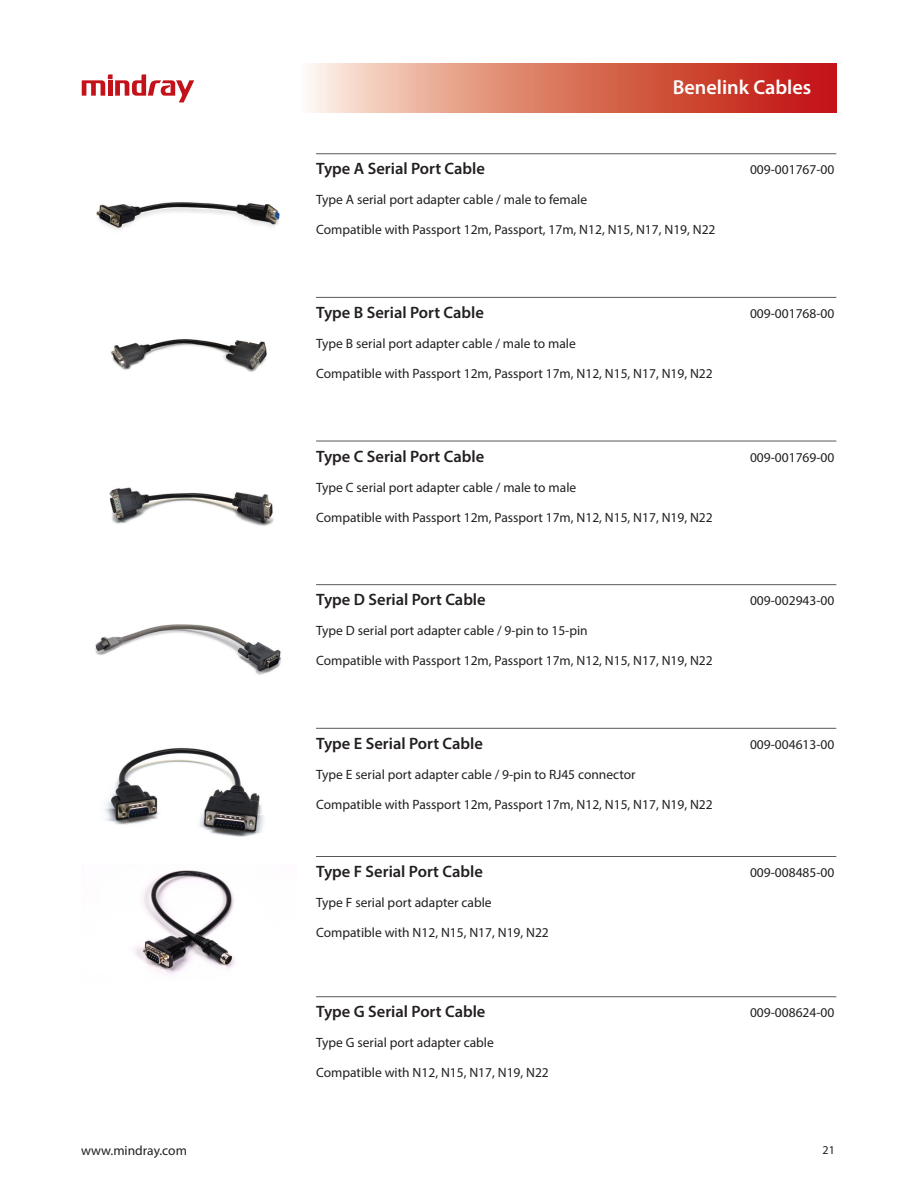
<style>
.page{position:relative;width:918px;height:1188px;background:#fff}
.page>*{position:absolute;margin:0;border:0;box-sizing:border-box;transform-origin:0 0}
.t1{font:600 20.25px "Myriad Pro";color:#fff}
.sub_category{font:600 16.5px "Myriad Pro";color:#231f20}
.Compatible_with{font:13.5px "Myriad Pro";color:#231f20}
.sub_category-2{font:13.5px "Myriad Pro";color:#231f20}
.t2{font:12px "Myriad Pro";color:#231f20}
</style>
<div class="page">
<svg style="left:308px;top:64px;width:529px;height:48px;background:#db7765"></svg>
<svg style="left:82px;top:74px;width:112px;height:28px"></svg>
<hr style="left:316px;top:153px;width:520px;height:1px;background:#57585a">
<img style="left:96px;top:202px;width:184px;height:28px">
<hr style="left:316px;top:297px;width:520px;height:1px;background:#57585a">
<img style="left:111px;top:339px;width:156px;height:33px">
<hr style="left:316px;top:441px;width:520px;height:1px;background:#57585a">
<img style="left:109px;top:487px;width:165px;height:39px">
<hr style="left:316px;top:584px;width:520px;height:1px;background:#57585a">
<img style="left:95px;top:624px;width:186px;height:51px">
<hr style="left:316px;top:728px;width:520px;height:1px;background:#57585a">
<hr style="left:316px;top:856px;width:520px;height:1px;background:#57585a">
<hr style="left:316px;top:996px;width:520px;height:1px;background:#57585a">
<img style="left:105px;top:747px;width:159px;height:90px">
<img style="left:134px;top:870px;width:101px;height:105px">
<h1 class="t1" style="left:673px;top:75px;width:140px">Benelink Cables</h1>
<p class="sub_category" style="left:316px;top:158px;width:170px">Type A Serial Port Cable</p>
<p class="sub_category-2" style="left:750px;top:162px;width:86px">009-001767-00</p>
<p class="Compatible_with" style="left:316px;top:192px;width:273px">Type A serial port adapter cable / male to female</p>
<p class="Compatible_with" style="left:316px;top:222px;width:401px">Compatible with Passport 12m, Passport, 17m, N12, N15, N17, N19, N22</p>
<p class="sub_category" style="left:316px;top:302px;width:169px">Type B Serial Port Cable</p>
<p class="sub_category-2" style="left:750px;top:305px;width:86px">009-001768-00</p>
<p class="Compatible_with" style="left:316px;top:335px;width:261px">Type B serial port adapter cable / male to male</p>
<p class="Compatible_with" style="left:316px;top:365px;width:398px">Compatible with Passport 12m, Passport 17m, N12, N15, N17, N19, N22</p>
<p class="sub_category" style="left:316px;top:446px;width:170px">Type C Serial Port Cable</p>
<p class="sub_category-2" style="left:750px;top:449px;width:86px">009-001769-00</p>
<p class="Compatible_with" style="left:316px;top:479px;width:262px">Type C serial port adapter cable / male to male</p>
<p class="Compatible_with" style="left:316px;top:509px;width:398px">Compatible with Passport 12m, Passport 17m, N12, N15, N17, N19, N22</p>
<p class="sub_category" style="left:316px;top:589px;width:171px">Type D Serial Port Cable</p>
<p class="sub_category-2" style="left:750px;top:592px;width:86px">009-002943-00</p>
<p class="Compatible_with" style="left:316px;top:622px;width:273px">Type D serial port adapter cable / 9-pin to 15-pin</p>
<p class="Compatible_with" style="left:316px;top:652px;width:398px">Compatible with Passport 12m, Passport 17m, N12, N15, N17, N19, N22</p>
<p class="sub_category" style="left:316px;top:733px;width:168px">Type E Serial Port Cable</p>
<p class="sub_category-2" style="left:750px;top:736px;width:86px">009-004613-00</p>
<p class="Compatible_with" style="left:316px;top:766px;width:321px">Type E serial port adapter cable / 9-pin to RJ45 connector</p>
<p class="Compatible_with" style="left:316px;top:796px;width:398px">Compatible with Passport 12m, Passport 17m, N12, N15, N17, N19, N22</p>
<p class="sub_category" style="left:316px;top:861px;width:168px">Type F Serial Port Cable</p>
<p class="sub_category-2" style="left:750px;top:864px;width:86px">009-008485-00</p>
<p class="Compatible_with" style="left:316px;top:894px;width:177px">Type F serial port adapter cable</p>
<p class="Compatible_with" style="left:316px;top:924px;width:234px">Compatible with N12, N15, N17, N19, N22</p>
<p class="sub_category" style="left:316px;top:1001px;width:171px">Type G Serial Port Cable</p>
<p class="sub_category-2" style="left:750px;top:1005px;width:86px">009-008624-00</p>
<p class="Compatible_with" style="left:316px;top:1035px;width:179px">Type G serial port adapter cable</p>
<p class="Compatible_with" style="left:316px;top:1065px;width:234px">Compatible with N12, N15, N17, N19, N22</p>
<p class="Compatible_with" style="left:81px;top:1142px;width:107px">www.mindray.com</p>
<p class="t2" style="left:823px;top:1143px;width:14px">21</p>
</div>
